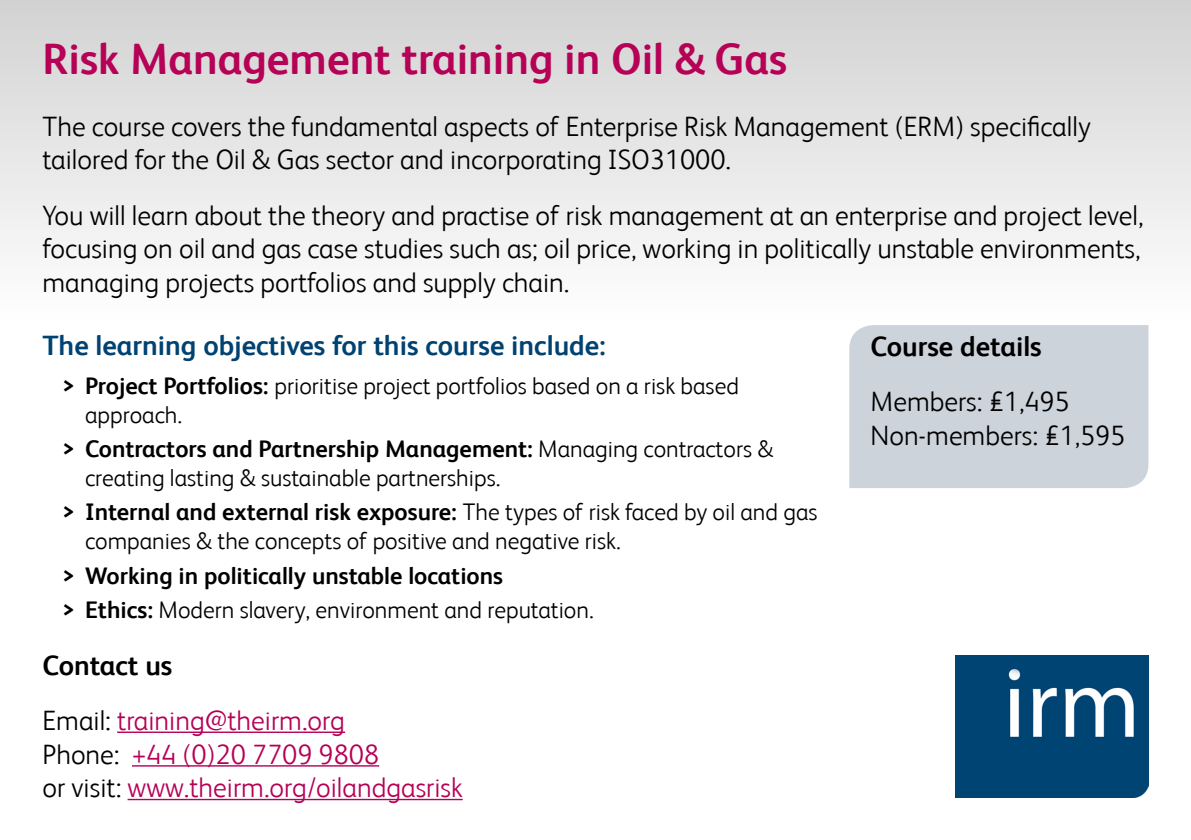
<style>
.page{position:relative;width:1191px;height:840px;background:#fff}
.page>*{position:absolute;margin:0;border:0;box-sizing:border-box;transform-origin:0 0}
.t1{font:700 44px "FS Albert";color:#b50156}
.t2{font:300 28px/33.6px "FS Albert";color:#000}
.t3{font:300 28px/55.2px "FS Albert";color:#b50156}
.t4{font:700 28px "FS Albert";color:#004272}
.t5{font:700 28px "FS Albert";color:#000}
.t6{font:300 24px/28.8px "FS Albert";color:#000}
.t7{font:700 24px/34.4px "FS Albert";color:#000}
.s1{font-weight:700}
.s2{font-weight:300}
.s3{font-weight:700;color:#000}
.s4{color:#000}
</style>
<div class="page">
<div style="left:0;top:0;width:1191px;height:615px;background:linear-gradient(to bottom,#dcdcdc,#fff)"></div>
<hr style="left:117px;top:731px;width:228px;height:1px;background:#b50156">
<hr style="left:132px;top:764px;width:247px;height:2px;background:#b50156">
<hr style="left:128px;top:798px;width:335px;height:1px;background:#b50156">
<img style="left:955px;top:655px;width:193px;height:142px">
<div style="left:849px;top:325px;width:299px;height:163px;background:#cdd3db"></div>
<h1 class="t1" style="left:43px;top:33px;width:746px">Risk Management training in Oil &amp; Gas</h1>
<p class="t2" style="left:43px;top:109px;width:1050px">The course covers the fundamental aspects of Enterprise Risk Management (ERM) specifically tailored for the Oil &amp; Gas sector and incorporating ISO31000.</p>
<p class="t2" style="left:43px;top:198px;width:1102px;text-align:justify">You will learn about the theory and practise of risk management at an enterprise and project level, focusing on oil and gas case studies such as; oil price, working in politically unstable environments, managing projects portfolios and supply chain.</p>
<p class="t4" style="left:43px;top:329px;width:565px">The learning objectives for this course include:</p>
<p class="t6" style="left:85px;top:371px;width:655px;text-indent:-23px"><span class="s1">&gt; Project Portfolios:</span> prioritise project portfolios based on a risk based approach.</p>
<p class="t6" style="left:85px;top:434px;width:690px;text-indent:-23px"><span class="s1">&gt; Contractors and Partnership Management:</span> Managing contractors &amp; creating lasting &amp; sustainable partnerships.</p>
<p class="t6" style="left:85px;top:497px;width:734px;text-indent:-23px"><span class="s1">&gt; Internal and external risk exposure:</span> The types of risk faced by oil and gas companies &amp; the concepts of positive and negative risk.</p>
<p class="t7" style="left:62px;top:558px;width:533px">&gt; Working in politically unstable locations<br>&gt; Ethics: <span class="s2">Modern slavery, environment and reputation.</span></p>
<p class="t3" style="left:43px;top:637px;width:304px"><span class="s3">Contact us<br></span><span class="s4">Email:</span> training@theirm.org</p>
<p class="t3" style="left:43px;top:736px;width:422px;line-height:33.6px"><span class="s4">Phone:</span> +44 (0)20 7709 9808<br><span class="s4">or visit:</span> www.theirm.org/oilandgasrisk</p>
<p class="t5" style="left:870px;top:330px;width:173px">Course details</p>
<p class="t2" style="left:870px;top:384px;width:256px">Members: £1,495<br>Non-members: £1,595</p>
</div>
